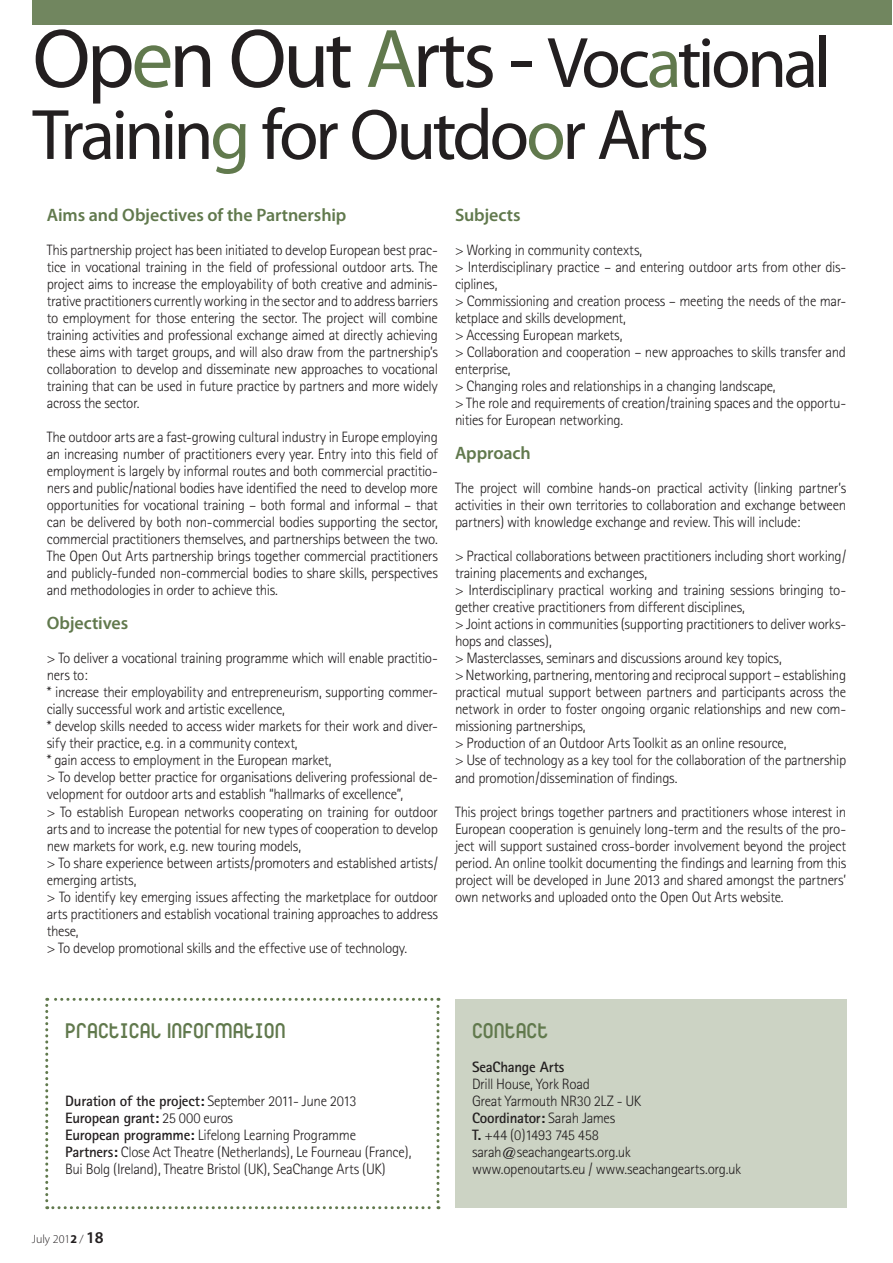
<style>
.page{position:relative;width:893px;height:1263px;background:#fff}
.page>*{position:absolute;margin:0;border:0;box-sizing:border-box;transform-origin:0 0}
.t1{font:84px "Myriad Pro";letter-spacing:-.045em;color:#231f20}
.t2{font:72px "Myriad Pro";letter-spacing:-.045em;color:#231f20}
.t3{font:700 semi-expanded 21px "Garaje 53 Unicase";color:#61794d}
.t4{font:600 18px "Myriad Pro";letter-spacing:-.005em;color:#61794d}
.t5{font:300 15px/17px "Rotis Sans Serif";letter-spacing:-.025em;color:#231f20}
.t6{font:700 15px "Rotis Sans Serif";letter-spacing:-.015em;color:#231f20}
.t7{font:300 12px "Myriad Pro";color:#231f20}
.s1{color:#61794d}
.s2{font-size:72px}
.s3{font-size:72px;color:#61794d}
.s4{font-weight:700}
.s5{font-weight:600;font-size:16.5px}
</style>
<div class="page">
<div style="left:33px;top:0;width:859px;height:25px;background:#71865f"></div>
<div style="left:455px;top:999px;width:391px;height:209px;background:#ccd3c4"></div>
<svg style="left:45px;top:998px;width:394px;height:211px"></svg>
<h1 class="t1" style="left:33px;top:7px;width:800px">Op<span class="s1">e</span>n Out <span class="s1">A</span>rts - <span class="s2">Voc</span><span class="s3">a</span><span class="s2">tional</span></h1>
<h2 class="t2" style="left:33px;top:90px;width:678px">Trainin<span class="s1">g</span> for Outdo<span class="s1">o</span>r Arts</h2>
<p class="t4" style="left:47px;top:204px;width:301px">Aims and Objectives of the Partnership</p>
<p class="t5" style="left:47px;top:242px;width:393px;text-align:justify">This partnership project has been initiated to develop European best prac&shy;tice in vocational training in the field of professional outdoor arts. The project aims to increase the employability of both creative and adminis&shy;trative practitioners currently working in the sector and to address barriers to employment for those entering the sector. The project will combine training activities and professional exchange aimed at directly achieving these aims with target groups, and will also draw from the partnership’s collaboration to develop and disseminate new approaches to vocational training that can be used in future practice by partners and more widely across the sector.</p>
<p class="t5" style="left:47px;top:429px;width:393px;text-align:justify">The outdoor arts are a fast-growing cultural industry in Europe employing an increasing number of practitioners every year. Entry into this field of employment is largely by informal routes and both commercial practitio&shy;ners and public/national bodies have identified the need to develop more opportunities for vocational training – both formal and informal – that can be delivered by both non-commercial bodies supporting the sector, commercial practitioners themselves, and partnerships between the two.<br>The Open Out Arts partnership brings together commercial practitioners and publicly-funded non-commercial bodies to share skills, perspectives and methodologies in order to achieve this.</p>
<p class="t4" style="left:47px;top:612px;width:83px">Objectives</p>
<p class="t5" style="left:47px;top:650px;width:393px">&gt; To deliver a vocational training programme which will enable practitio&shy;ners to:<br>* increase their employability and entrepreneurism, supporting commer&shy;cially successful work and artistic excellence,<br>* develop skills needed to access wider markets for their work and diver&shy;sify their practice, e.g. in a community context,<br>* gain access to employment in the European market,<br>&gt; To develop better practice for organisations delivering professional de&shy;velopment for outdoor arts and establish “hallmarks of excellence”,<br>&gt; To establish European networks cooperating on training for outdoor arts and to increase the potential for new types of cooperation to develop new markets for work, e.g. new touring models,<br>&gt; To share experience between artists/promoters and established artists/ emerging artists,<br>&gt; To identify key emerging issues affecting the marketplace for outdoor arts practitioners and establish vocational training approaches to address these,<br>&gt; To develop promotional skills and the effective use of technology.</p>
<p class="t4" style="left:455px;top:204px;width:67px">Subjects</p>
<p class="t5" style="left:455px;top:242px;width:393px">&gt; Working in community contexts,<br>&gt; Interdisciplinary practice – and entering outdoor arts from other dis&shy;ciplines,<br>&gt; Commissioning and creation process – meeting the needs of the mar&shy;ketplace and skills development,<br>&gt; Accessing European markets,<br>&gt; Collaboration and cooperation – new approaches to skills transfer and enterprise,<br>&gt; Changing roles and relationships in a changing landscape,<br>&gt; The role and requirements of creation/training spaces and the opportu&shy;nities for European networking.</p>
<p class="t4" style="left:455px;top:442px;width:77px">Approach</p>
<p class="t5" style="left:455px;top:480px;width:393px;text-align:justify">The project will combine hands-on practical activity (linking partner’s activities in their own territories to collaboration and exchange between partners) with knowledge exchange and review. This will include:</p>
<p class="t5" style="left:455px;top:548px;width:393px">&gt; Practical collaborations between practitioners including short working/ training placements and exchanges,<br>&gt; Interdisciplinary practical working and training sessions bringing to&shy;gether creative practitioners from different disciplines,<br>&gt; Joint actions in communities (supporting practitioners to deliver works&shy;hops and classes),<br>&gt; Masterclasses, seminars and discussions around key topics,<br>&gt; Networking, partnering, mentoring and reciprocal support – establishing practical mutual support between partners and participants across the network in order to foster ongoing organic relationships and new com&shy;missioning partnerships,<br>&gt; Production of an Outdoor Arts Toolkit as an online resource,<br>&gt; Use of technology as a key tool for the collaboration of the partnership and promotion/dissemination of findings.</p>
<p class="t5" style="left:455px;top:803px;width:393px;text-align:justify">This project brings together partners and practitioners whose interest in European cooperation is genuinely long-term and the results of the pro&shy;ject will support sustained cross-border involvement beyond the project period. An online toolkit documenting the findings and learning from this project will be developed in June 2013 and shared amongst the partners’ own networks and uploaded onto the Open Out Arts website.</p>
<h3 class="t3" style="left:65px;top:1017px;width:222px">PRACTICAL INFORMATION</h3>
<p class="t5" style="left:65px;top:1092px;width:348px"><span class="s4">Duration of the project:</span> September 2011- June 2013<br><span class="s4">European grant:</span> 25 000 euros<br><span class="s4">European programme:</span> Lifelong Learning Programme <span class="s4">Partners:</span> Close Act Theatre (Netherlands), Le Fourneau (France), Bui Bolg (Ireland), Theatre Bristol (UK), SeaChange Arts (UK)</p>
<p class="t7" style="left:32px;top:1232px;width:73px">July 201<span class="s4">2</span> / <span class="s5">18</span></p>
<h3 class="t3" style="left:472px;top:1017px;width:78px">CONTACT</h3>
<p class="t6" style="left:472px;top:1057px;width:94px">SeaChange Arts</p>
<p class="t5" style="left:472px;top:1075px;width:271px">Drill House, York Road<br>Great Yarmouth NR30 2LZ - UK<br><span class="s4">Coordinator:</span> Sarah James<br><span class="s4">T.</span> +44 (0)1493 745 458 sarah@seachangearts.org.uk www.openoutarts.eu / www.seachangearts.org.uk</p>
</div>
